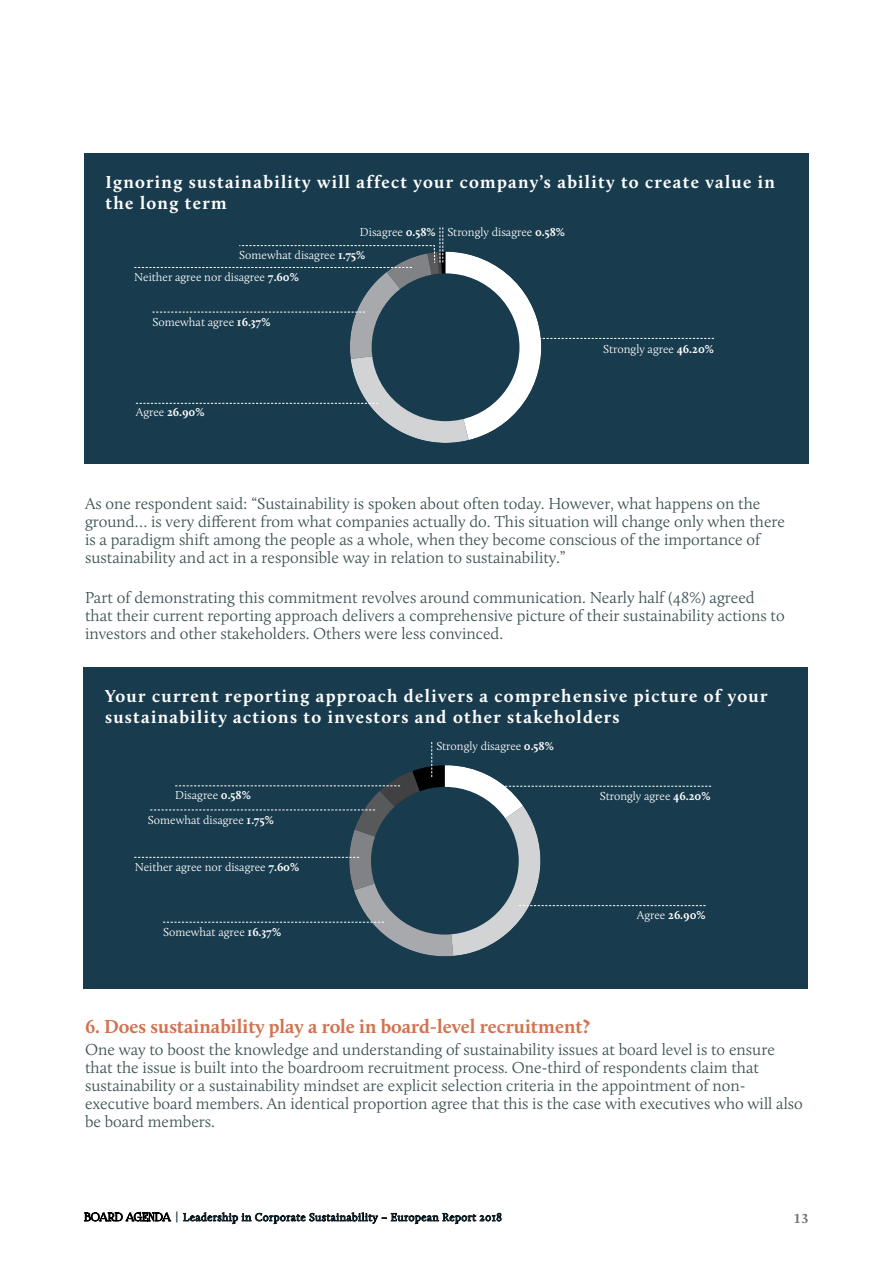
<style>
.page{position:relative;width:893px;height:1263px;background:#fff}
.page>*{position:absolute;margin:0;border:0;box-sizing:border-box;transform-origin:0 0}
.t1{font:700 19.5px "Calluna";color:#d17250}
.t2{font:700 18px/21px "Calluna";letter-spacing:.07em;color:#fff}
.t3{font:300 16.5px/18px "Calluna";color:#3a4f51}
.t4{font:700 13.5px "Calluna";color:#6d6e71}
.t5{font:300 12px "Calluna";color:#fff}
.t6{font:700 12px "Calluna";color:#fff}
.t7{font:300 11.25px "Calluna";letter-spacing:.04em;color:#183b4d}
.s1{font-weight:700}
.s2{font-weight:300}
.s3{font-family:"Foglihten No 06";font-weight:400;color:#000}
.s4{font-family:"Gotham Narrow";font-weight:500;font-size:12px}
</style>
<div class="page">
<svg style="left:84px;top:1211px;width:87px;height:10px"></svg>
<svg style="left:183px;top:1212px;width:318px;height:12px"></svg>
<div style="left:84px;top:153px;width:725px;height:310px;background:#183b4d"></div>
<svg style="left:134px;top:227px;width:580px;height:216px"></svg>
<div style="left:84px;top:668px;width:724px;height:321px;background:#183b4d"></div>
<svg style="left:134px;top:742px;width:577px;height:214px"></svg>
<p class="t2" style="left:106px;top:171px;width:671px">Ignoring sustainability will affect your company’s ability to create value in the long term</p>
<p class="t5" style="left:360px;top:225px;width:77px">Disagree <span class="s1">0.58%</span></p>
<p class="t5" style="left:239px;top:247px;width:128px">Somewhat disagree <span class="s1">1.75%</span></p>
<p class="t5" style="left:134px;top:270px;width:166px">Neither agree nor disagree <span class="s1">7.60%</span></p>
<p class="t5" style="left:447px;top:225px;width:119px">Strongly disagree <span class="s1">0.58%</span></p>
<p class="t5" style="left:152px;top:314px;width:120px">Somewhat agree <span class="s1">16.37%</span></p>
<p class="t6" style="left:136px;top:405px;width:70px"><span class="s2">Agree</span> 26.90%</p>
<p class="t5" style="left:603px;top:341px;width:112px">Strongly agree <span class="s1">46.20%</span></p>
<p class="t3" style="left:85px;top:495px;width:701px">As one respondent said: “Sustainability is spoken about often today. However, what happens on the ground… is very different from what companies actually do. This situation will change only when there is a paradigm shift among the people as a whole, when they become conscious of the importance of sustainability and act in a responsible way in relation to sustainability.”</p>
<p class="t3" style="left:85px;top:588px;width:701px">Part of demonstrating this commitment revolves around communication. Nearly half (48%) agreed that their current reporting approach delivers a comprehensive picture of their sustainability actions to investors and other stakeholders. Others were less convinced.</p>
<p class="t2" style="left:105px;top:686px;width:664px">Your current reporting approach delivers a comprehensive picture of your sustainability actions to investors and other stakeholders</p>
<p class="t5" style="left:436px;top:739px;width:119px">Strongly disagree <span class="s1">0.58%</span></p>
<p class="t5" style="left:175px;top:788px;width:77px">Disagree <span class="s1">0.58%</span></p>
<p class="t5" style="left:600px;top:789px;width:112px">Strongly agree <span class="s1">46.20%</span></p>
<p class="t5" style="left:148px;top:812px;width:128px">Somewhat disagree <span class="s1">1.75%</span></p>
<p class="t5" style="left:135px;top:860px;width:166px">Neither agree nor disagree <span class="s1">7.60%</span></p>
<p class="t5" style="left:163px;top:925px;width:120px">Somewhat agree <span class="s1">16.37%</span></p>
<p class="t6" style="left:637px;top:908px;width:70px"><span class="s2">Agree</span> 26.90%</p>
<p class="t1" style="left:85px;top:1014px;width:506px">6. Does sustainability play a role in board-level recruitment?</p>
<p class="t3" style="left:85px;top:1040px;width:719px">One way to boost the knowledge and understanding of sustainability issues at board level is to ensure that the issue is built into the boardroom recruitment process. One-third of respondents claim that sustainability or a sustainability mindset are explicit selection criteria in the appointment of non&shy;executive board members. An identical proportion agree that this is the case with executives who will also be board members.</p>
<p class="t7" style="left:84px;top:1210px;width:419px"><span class="s3">BOARD AGENDA</span> <span class="s4">|</span> Leadership in Corporate Sustainability – European Report 2018</p>
<p class="t4" style="left:794px;top:1210px;width:16px">13</p>
</div>
